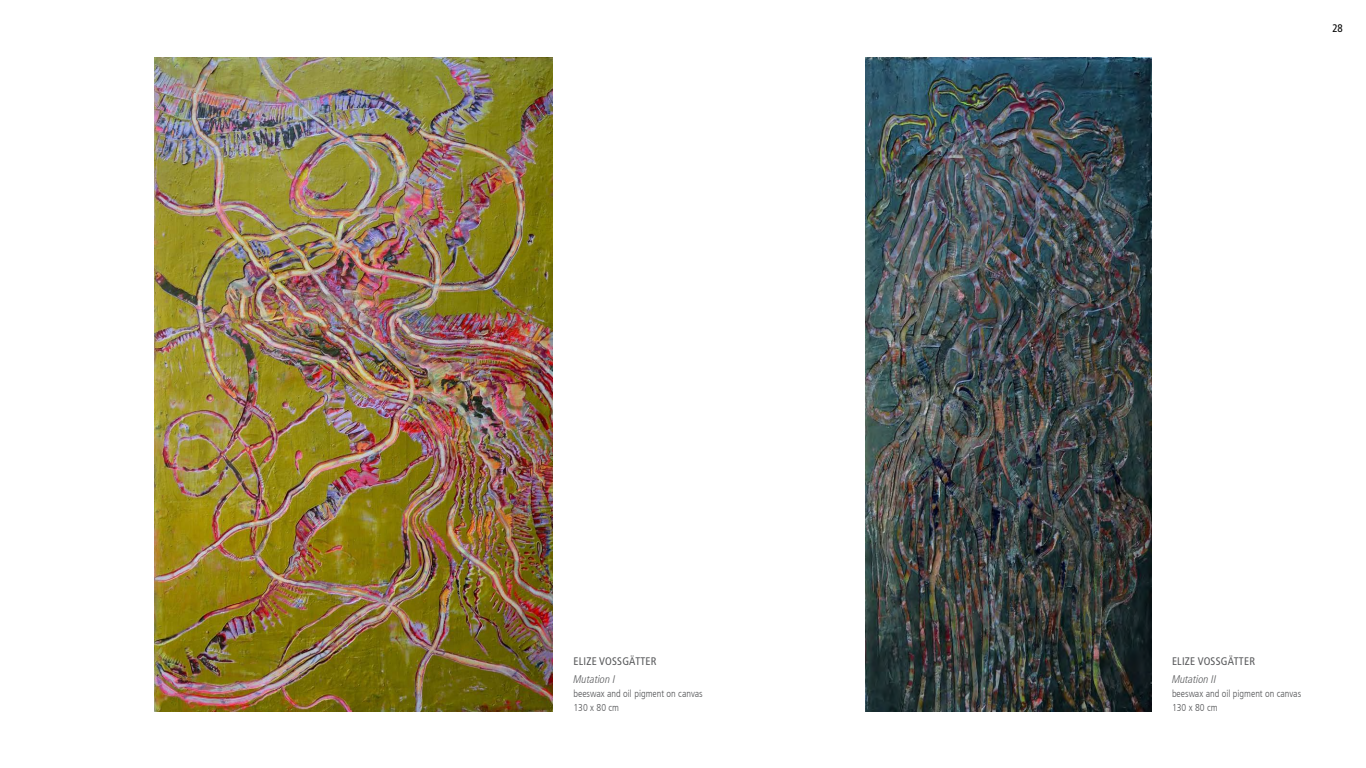
<style>
.page{position:relative;width:1366px;height:768px;background:#fff}
.page>*{position:absolute;margin:0;border:0;box-sizing:border-box;transform-origin:0 0}
.t1{font:condensed 11px "Frutiger LT Com";letter-spacing:.02em;color:#58595b}
.t2{font:italic 300 condensed 11px "Frutiger LT Com";color:#58595b}
.t3{font:condensed 11px "Frutiger LT Com";color:#000}
.t4{font:300 condensed 10px/14px "Frutiger LT Com";color:#58595b}
</style>
<div class="page">
<img style="left:154px;top:57px;width:399px;height:654px">
<img style="left:866px;top:57px;width:286px;height:654px">
<p class="t1" style="left:574px;top:655px;width:85px">ELIZE VOSSGÄTTER</p>
<p class="t2" style="left:574px;top:673px;width:43px">Mutation I</p>
<p class="t4" style="left:574px;top:687px;width:131px">beeswax and oil pigment on canvas<br>130 x 80 cm</p>
<p class="t3" style="left:1332px;top:22px;width:12px">28</p>
<p class="t1" style="left:1172px;top:655px;width:85px">ELIZE VOSSGÄTTER</p>
<p class="t2" style="left:1172px;top:673px;width:46px">Mutation II</p>
<p class="t4" style="left:1172px;top:687px;width:131px">beeswax and oil pigment on canvas<br>130 x 80 cm</p>
</div>
